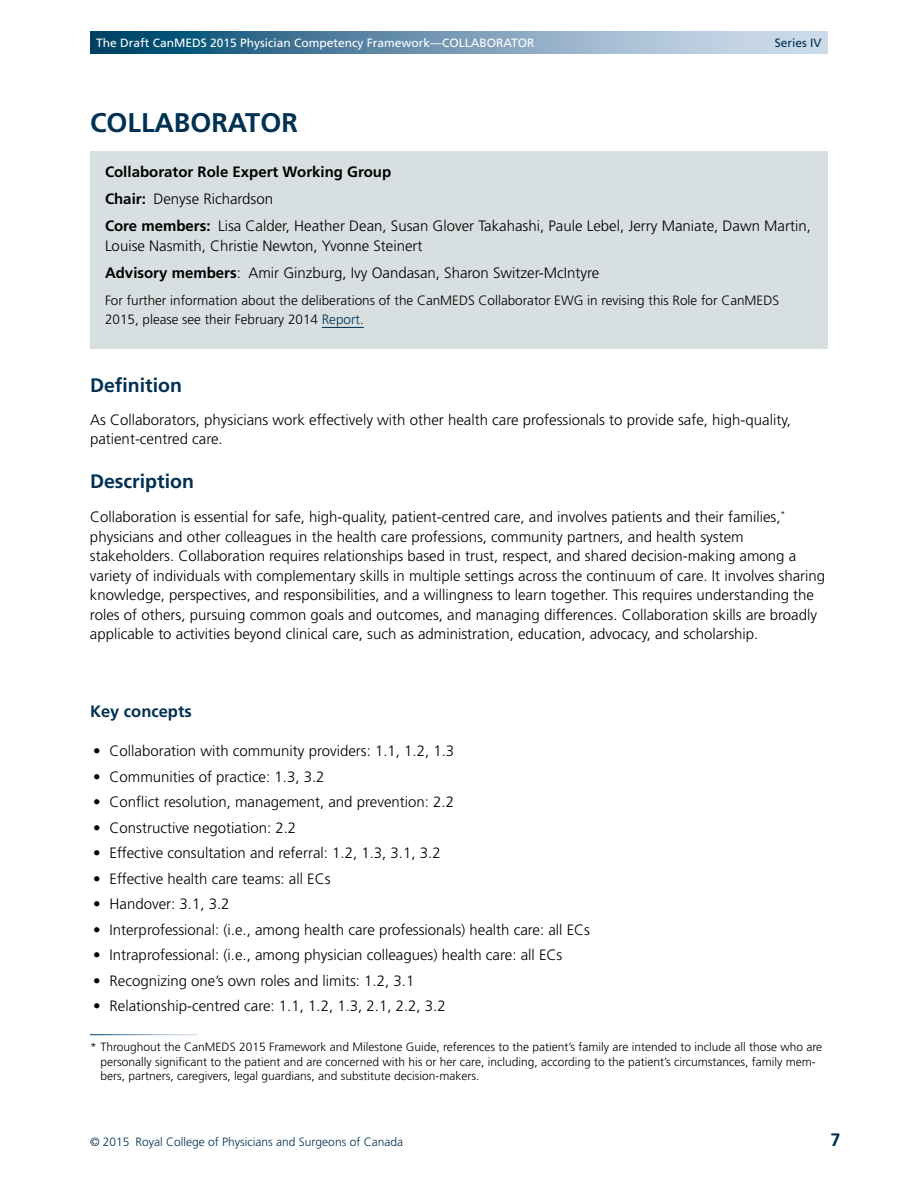
<style>
.page{position:relative;width:918px;height:1188px;background:#fff}
.page>*{position:absolute;margin:0;border:0;box-sizing:border-box;transform-origin:0 0}
.t1{font:700 27px "Frutiger LT Std";color:#003152}
.t2{font:700 19.5px "Frutiger LT Std";color:#003152}
.t3{font:700 18px "Frutiger LT Std";color:#003152}
.t4{font:700 16.5px "Frutiger LT Std";color:#003152}
.t5{font:300 15px/19.5px "Frutiger LT Std";color:#000}
.t6{font:300 13.5px/19.5px "Frutiger LT Std";color:#000}
.t7{font:300 12px/14.4px "Frutiger LT Std";color:#000}
.t8{font:12px "Frutiger LT Std";color:#fff}
.t9{font:300 12px "Frutiger LT Std";color:#003152}
.t10{font:12px "Frutiger LT Std";color:#003152}
.s1{font-weight:700}
.s2{color:#003152}
</style>
<div class="page">
<svg style="left:90px;top:32px;width:738px;height:22px;background:#6f96b1"></svg>
<div style="left:90px;top:151px;width:738px;height:198px;background:#d8dfe0"></div>
<hr style="left:322px;top:327px;width:42px;height:1px;background:#003152">
<p class="t8" style="left:96px;top:36px;width:440px">The Draft CanMEDS 2015 Physician Competency Framework—COLLABORATOR</p>
<p class="t10" style="left:775px;top:36px;width:48px">Series IV</p>
<h1 class="t1" style="left:90px;top:107px;width:209px">COLLABORATOR</h1>
<p class="t5" style="left:105px;top:159px;width:707px;line-height:27px"><span class="s1">Collaborator Role Expert Working Group<br>Chair:</span> Denyse Richardson<br><span class="s1">Core members:</span> Lisa Calder, Heather Dean, Susan Glover Takahashi, Paule Lebel, Jerry Maniate, Dawn Martin,</p>
<p class="t5" style="left:105px;top:232px;width:496px;line-height:27px">Louise Nasmith, Christie Newton, Yvonne Steinert<br><span class="s1">Advisory members</span>: Amir Ginzburg, Ivy Oandasan, Sharon Switzer-McIntyre</p>
<p class="t6" style="left:105px;top:291px;width:676px">For further information about the deliberations of the CanMEDS Collaborator EWG in revising this Role for CanMEDS<br>2015, please see their February 2014 <span class="s2">Report.</span></p>
<h2 class="t2" style="left:90px;top:373px;width:94px">Definition</h2>
<p class="t5" style="left:90px;top:410px;width:702px">As Collaborators, physicians work effectively with other health care professionals to provide safe, high-quality, patient-centred care.</p>
<h2 class="t2" style="left:90px;top:469px;width:105px">Description</h2>
<p class="t5" style="left:90px;top:507px;width:737px">Collaboration is essential for safe, high-quality, patient-centred care, and involves patients and their families,<sup>* </sup>physicians and other colleagues in the health care professions, community partners, and health system stakeholders. Collaboration requires relationships based in trust, respect, and shared decision-making among a variety of individuals with complementary skills in multiple settings across the continuum of care. It involves sharing knowledge, perspectives, and responsibilities, and a willingness to learn together. This requires understanding the roles of others, pursuing common goals and outcomes, and managing differences. Collaboration skills are broadly applicable to activities beyond clinical care, such as administration, education, advocacy, and scholarship.</p>
<p class="t4" style="left:90px;top:702px;width:103px">Key concepts</p>
<p class="t5" style="left:93px;top:741px;width:363px">• Collaboration with community providers: 1.1, 1.2, 1.3</p>
<p class="t5" style="left:93px;top:767px;width:233px">• Communities of practice: 1.3, 3.2</p>
<p class="t5" style="left:93px;top:792px;width:363px">• Conflict resolution, management, and prevention: 2.2</p>
<p class="t5" style="left:93px;top:818px;width:205px">• Constructive negotiation: 2.2</p>
<p class="t5" style="left:93px;top:843px;width:349px">• Effective consultation and referral: 1.2, 1.3, 3.1, 3.2</p>
<p class="t5" style="left:93px;top:869px;width:239px">• Effective health care teams: all ECs</p>
<p class="t5" style="left:93px;top:894px;width:138px">• Handover: 3.1, 3.2</p>
<p class="t5" style="left:93px;top:920px;width:499px">• Interprofessional: (i.e., among health care professionals) health care: all ECs</p>
<p class="t5" style="left:93px;top:945px;width:471px">• Intraprofessional: (i.e., among physician colleagues) health care: all ECs</p>
<p class="t5" style="left:93px;top:971px;width:323px">• Recognizing one’s own roles and limits: 1.2, 3.1</p>
<p class="t5" style="left:93px;top:996px;width:354px">• Relationship-centred care: 1.1, 1.2, 1.3, 2.1, 2.2, 3.2</p>
<p class="t7" style="left:100px;top:1040px;width:723px;text-indent:-10px">* Throughout the CanMEDS 2015 Framework and Milestone Guide, references to the patient’s family are intended to include all those who are personally significant to the patient and are concerned with his or her care, including, according to the patient’s circumstances, family mem&shy;bers, partners, caregivers, legal guardians, and substitute decision-makers.</p>
<p class="t9" style="left:90px;top:1135px;width:315px">© 2015 Royal College of Physicians and Surgeons of Canada</p>
<p class="t3" style="left:831px;top:1129px;width:12px">7</p>
</div>
